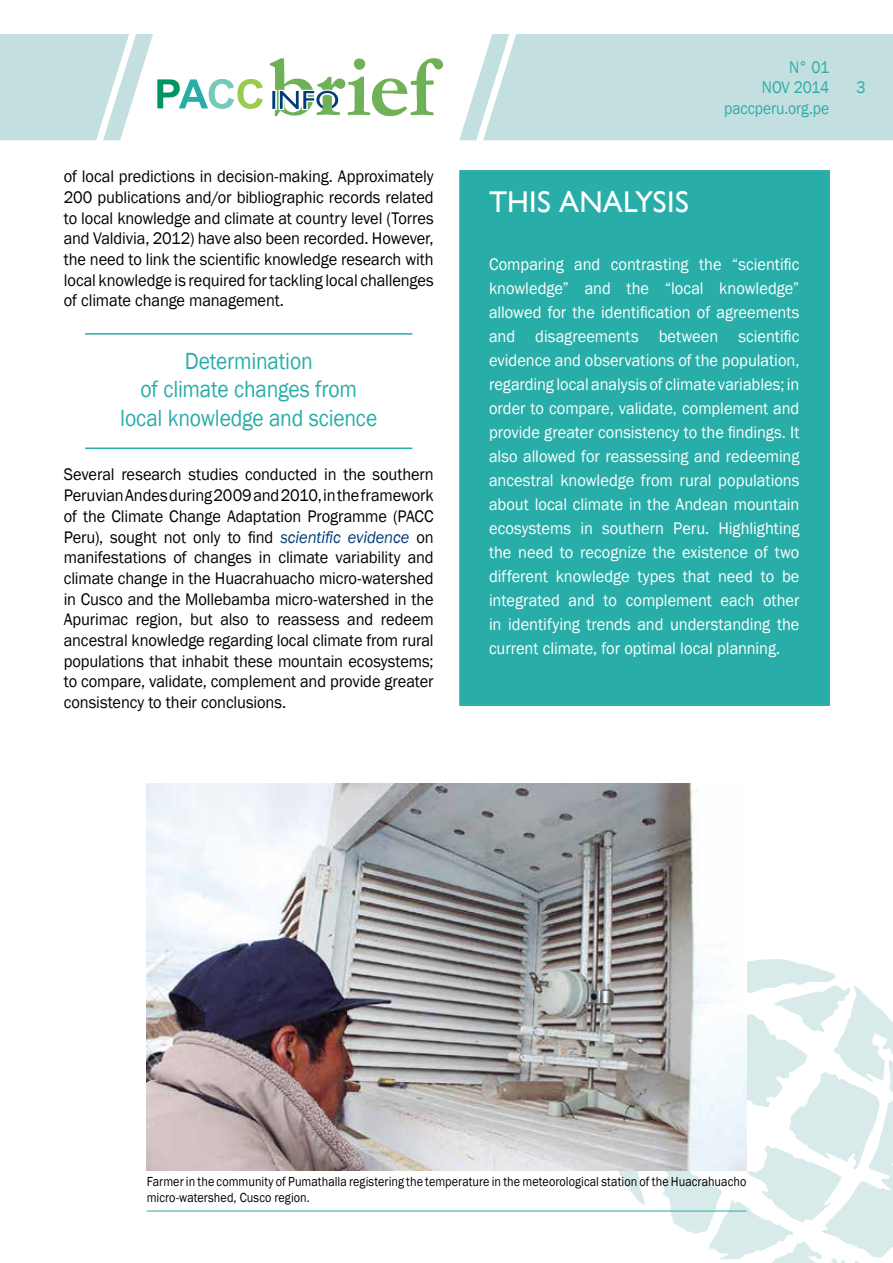
<style>
.page{position:relative;width:893px;height:1263px;background:#fff}
.page>*{position:absolute;margin:0;border:0;box-sizing:border-box;transform-origin:0 0}
.t1{font:30px "Gill Sans";letter-spacing:.005em;color:#fff}
.t2{font:24px/28.8px "Franklin Gothic";letter-spacing:-.01em;color:#29ada9;text-align:center;scale:.9 1}
.t3{font:17.25px/20.7px "Franklin Gothic";letter-spacing:-.005em;color:#000;text-align:justify;scale:.95 1}
.t4{font:17.25px/24px "Franklin Gothic";color:#fff;text-align:justify;scale:.95 1}
.t5{font:17.25px/20.7px "Franklin Gothic";letter-spacing:-.005em;color:#29ada9;text-align:right;scale:.9 1}
.t6{font:13.5px/16.2px "Franklin Gothic";letter-spacing:.005em;color:#000;scale:.9 1}
.s1{font-style:italic;color:#003d77}
</style>
<div class="page">
<div style="left:459px;top:170px;width:371px;height:536px;background:#29ada9;border:2px solid #29ada9"></div>
<div style="left:459px;top:34px;width:434px;height:106px;background:#c4dfdf"></div>
<svg style="left:610px;top:959px;width:283px;height:304px"></svg>
<svg style="left:270px;top:58px;width:173px;height:58px"></svg>
<svg style="left:0;top:34px;width:263px;height:106px"></svg>
<img style="left:147px;top:784px;width:600px;height:386px">
<hr style="left:147px;top:1211px;width:599px;height:1px;background:#29ada9">
<hr style="left:85px;top:333px;width:327px;height:2px;background:#29ada9">
<hr style="left:85px;top:447px;width:327px;height:2px;background:#29ada9">
<p class="t3" style="left:64px;top:166px;width:391px">of local predictions in decision-making. Approximately 200 publications and/or bibliographic records related to local knowledge and climate at country level (Torres and Valdivia, 2012) have also been recorded. However, the need to link the scientific knowledge research with local knowledge is required for tackling local challenges of climate change management.</p>
<h2 class="t2" style="left:120px;top:347px;width:287px">Determination<br>of climate changes from local knowledge and science</h2>
<p class="t3" style="left:64px;top:465px;width:391px">Several research studies conducted in the southern Peruvian Andes during 2009 and 2010, in the framework of the Climate Change Adaptation Programme (PACC Peru), sought not only to find <span class="s1">scientific evidence</span> on manifestations of changes in climate variability and climate change in the Huacrahuacho micro-watershed in Cusco and the Mollebamba micro-watershed in the Apurimac region, but also to reassess and redeem ancestral knowledge regarding local climate from rural populations that inhabit these mountain ecosystems; to compare, validate, complement and provide greater consistency to their conclusions.</p>
<p class="t5" style="left:724px;top:57px;width:118px">N° 01<br>NOV 2014 paccperu.org.pe</p>
<p class="t5" style="left:856px;top:77px;width:12px">3</p>
<h1 class="t1" style="left:489px;top:184px;width:201px">THIS ANALYSIS</h1>
<p class="t4" style="left:489px;top:252px;width:328px">Comparing and contrasting the “scientific knowledge” and the “local knowledge” allowed for the identification of agreements and disagreements between scientific evidence and observations of the population, regarding local analysis of climate variables; in order to compare, validate, complement and provide greater consistency to the findings. It also allowed for reassessing and redeeming ancestral knowledge from rural populations about local climate in the Andean mountain ecosystems in southern Peru. Highlighting the need to recognize the existence of two different knowledge types that need to be integrated and to complement each other in identifying trends and understanding the current climate, for optimal local planning.</p>
<p class="t6" style="left:147px;top:1174px;width:668px">Farmer in the community of Pumathalla registering the temperature in the meteorological station of the Huacrahuacho micro-watershed, Cusco region.</p>
</div>
